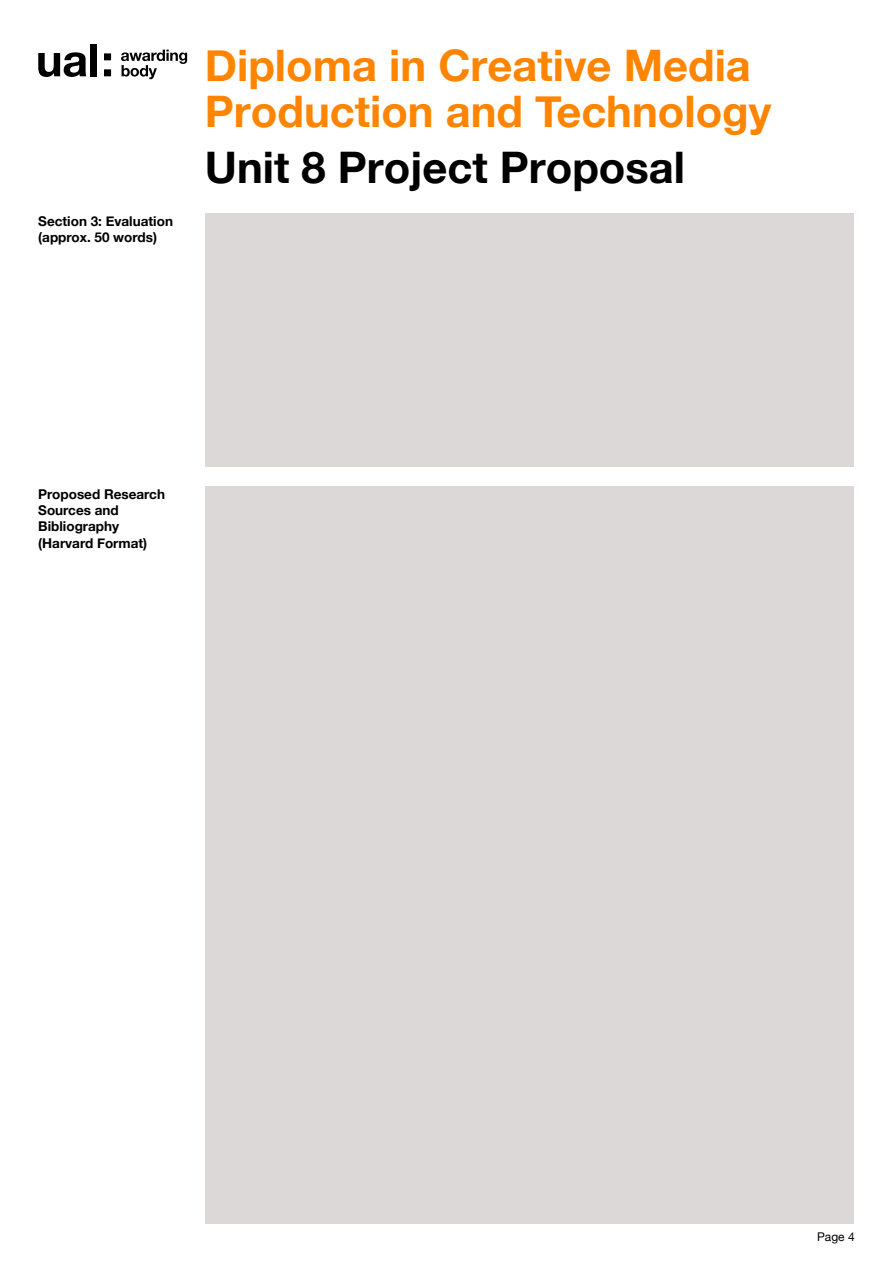
<style>
.page{position:relative;width:893px;height:1263px;background:#fff}
.page>*{position:absolute;margin:0;border:0;box-sizing:border-box;transform-origin:0 0}
.t1{font:700 43.5px/46.2px "Helvetica Neue";color:#ff8500}
.t2{font:700 43.5px "Helvetica Neue";color:#000}
.t3{font:700 13.5px/16.2px "Helvetica Neue";color:#000}
.t4{font:12px "Helvetica Neue";color:#000}
</style>
<div class="page">
<div style="left:206px;top:213px;width:648px;height:254px;background:#dcd8d7"></div>
<div style="left:206px;top:487px;width:648px;height:737px;background:#dcd8d7"></div>
<svg style="left:38px;top:52px;width:48px;height:25px"></svg>
<div style="left:90px;top:44px;width:7px;height:32px;background:#000"></div>
<svg style="left:104px;top:53px;width:7px;height:23px"></svg>
<svg style="left:121px;top:50px;width:66px;height:29px"></svg>
<p class="t3" style="left:38px;top:213px;width:136px">Section 3: Evaluation (approx. 50 words)</p>
<h1 class="t1" style="left:205px;top:43px;width:568px">Diploma in Creative Media<br>Production and Technology</h1>
<h1 class="t2" style="left:205px;top:134px;width:482px">Unit 8 Project Proposal</h1>
<p class="t3" style="left:38px;top:486px;width:128px">Proposed Research<br>Sources and<br>Bibliography (Harvard Format)</p>
<p class="t4" style="left:817px;top:1228px;width:39px">Page 4</p>
</div>
